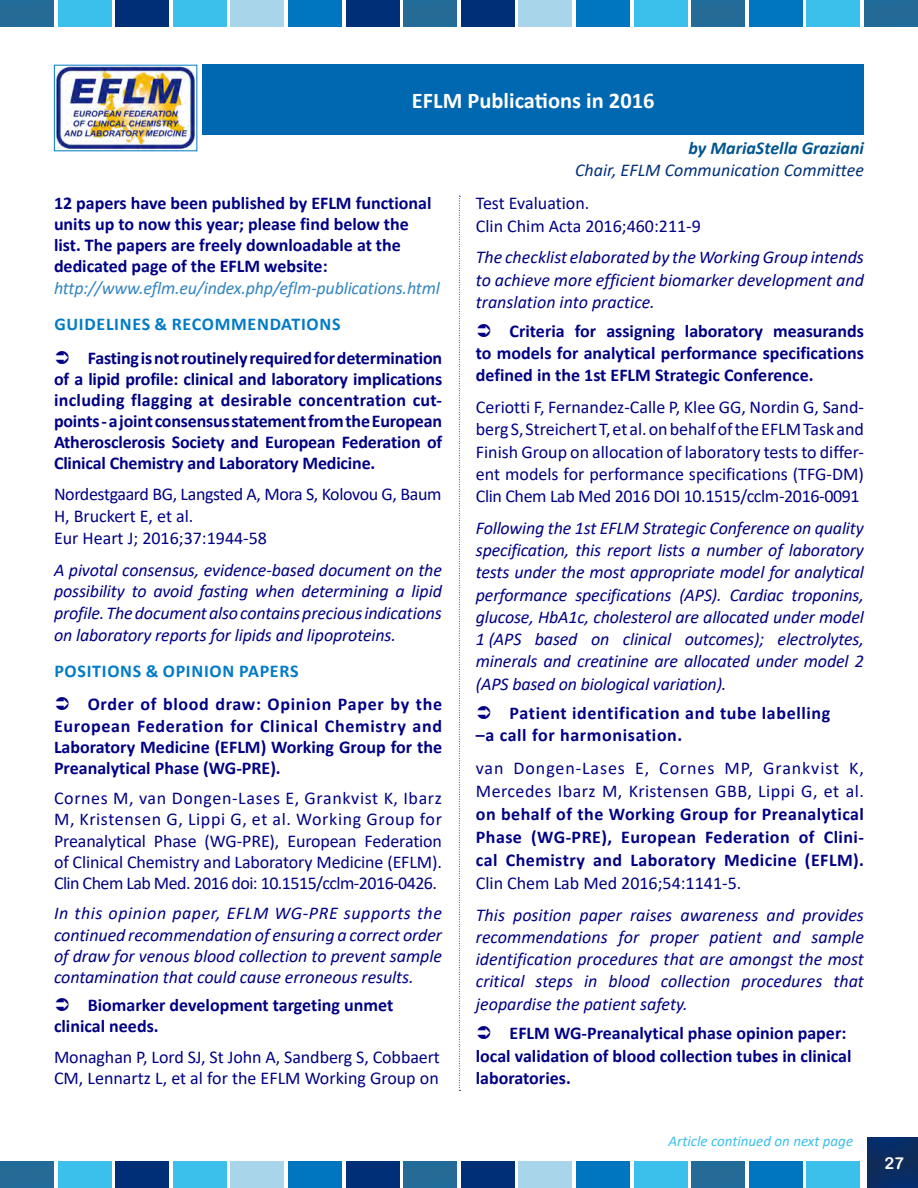
<style>
.page{position:relative;width:918px;height:1188px;background:#fff}
.page>*{position:absolute;margin:0;border:0;box-sizing:border-box;transform-origin:0 0}
.t1{font:700 22.5px "Calibri";color:#fff}
.t2{font:italic 18px/22.4px "Calibri";letter-spacing:-.005em;color:#000084;text-align:justify}
.t3{font:700 18px/21px "Calibri";color:#000084;text-align:justify}
.t4{font:18px/21px "Calibri";color:#000084;text-align:justify}
.t5{font:18px/21.8px "Calibri";letter-spacing:-.02em;color:#000084}
.t6{font:18px/23px "Calibri";letter-spacing:.025em;color:#000084}
.t7{font:700 18px/22.2px "Calibri";letter-spacing:.035em;color:#000084}
.t8{font:italic 18px "Calibri";letter-spacing:-.01em;color:#3385c1}
.t9{font:700 18px "Calibri";letter-spacing:.04em;color:#007bc6}
.t10{font:italic 18px "Calibri";color:#002f78}
.t11{font:italic 700 18px "Calibri";color:#00548f}
.t12{font:16.5px "Arial Rounded MT Bold";color:#fff}
.t13{font:italic 15px "Calibri";color:#3bc0eb}
</style>
<div class="page">
<div style="left:0;top:0;width:54px;height:28px;background:#246b97"></div>
<div style="left:861px;top:0;width:57px;height:27px;background:#246a97"></div>
<div style="left:576px;top:0;width:54px;height:27px;background:#0076c1"></div>
<div style="left:634px;top:0;width:54px;height:27px;background:#3bc0eb"></div>
<div style="left:519px;top:0;width:53px;height:27px;background:#a8d5ea"></div>
<div style="left:461px;top:0;width:54px;height:27px;background:#002f78"></div>
<div style="left:402px;top:0;width:55px;height:28px;background:#246b97"></div>
<div style="left:288px;top:0;width:54px;height:27px;background:#0076c1"></div>
<div style="left:173px;top:0;width:54px;height:27px;background:#3bc0eb"></div>
<div style="left:230px;top:0;width:54px;height:27px;background:#a8d5ea"></div>
<div style="left:346px;top:0;width:53px;height:27px;background:#002f78"></div>
<div style="left:807px;top:0;width:53px;height:27px;background:#3bc0eb"></div>
<div style="left:58px;top:0;width:53px;height:27px;background:#3bc0eb"></div>
<div style="left:115px;top:0;width:54px;height:27px;background:#002f78"></div>
<div style="left:749px;top:0;width:54px;height:27px;background:#0076c1"></div>
<div style="left:689px;top:0;width:57px;height:28px;background:#246b97"></div>
<div style="left:866px;top:1134px;width:52px;height:54px;background:#000;opacity:.42"></div>
<div style="left:0;top:1159px;width:54px;height:29px;background:#246b97"></div>
<div style="left:576px;top:1161px;width:54px;height:27px;background:#0076c1"></div>
<div style="left:634px;top:1161px;width:54px;height:27px;background:#3bc0eb"></div>
<div style="left:519px;top:1161px;width:53px;height:27px;background:#a8d5ea"></div>
<div style="left:461px;top:1161px;width:54px;height:27px;background:#002f78"></div>
<div style="left:402px;top:1159px;width:55px;height:29px;background:#246b97"></div>
<div style="left:288px;top:1161px;width:54px;height:27px;background:#0076c1"></div>
<div style="left:173px;top:1161px;width:54px;height:27px;background:#3bc0eb"></div>
<div style="left:230px;top:1161px;width:54px;height:27px;background:#a8d5ea"></div>
<div style="left:346px;top:1161px;width:53px;height:27px;background:#002f78"></div>
<div style="left:807px;top:1161px;width:53px;height:27px;background:#3bc0eb"></div>
<div style="left:58px;top:1161px;width:53px;height:27px;background:#3bc0eb"></div>
<div style="left:115px;top:1161px;width:54px;height:27px;background:#002f78"></div>
<div style="left:749px;top:1161px;width:54px;height:27px;background:#0076c1"></div>
<div style="left:689px;top:1159px;width:57px;height:29px;background:#246b97"></div>
<svg style="left:459px;top:196px;width:1px;height:895px"></svg>
<div style="left:202px;top:65px;width:662px;height:70px;background:#0067b1"></div>
<img style="left:56px;top:67px;width:139px;height:82px">
<p class="t1" style="left:412px;top:85px;width:244px">EFLM Publications in 2016</p>
<p class="t3" style="left:54px;top:194px;width:379px;text-align:left">12 papers have been published by EFLM functional units up to now this year; please find below the list. The papers are freely downloadable at the dedicated page of the EFLM website:</p>
<p class="t8" style="left:54px;top:276px;width:387px">http://www.eflm.eu/index.php/eflm-publications.html</p>
<p class="t9" style="left:54px;top:312px;width:288px">GUIDELINES &amp; RECOMMENDATIONS</p>
<p class="t3" style="left:54px;top:348px;width:390px;text-indent:34px">Fasting is not routinely required for determination of a lipid profile: clinical and laboratory implications including flagging at desirable concentration cut&shy;points - a joint consensus statement from the European Atherosclerosis Society and European Federation of Clinical Chemistry and Laboratory Medicine.</p>
<p class="t5" style="left:54px;top:484px;width:389px">Nordestgaard BG, Langsted A, Mora S, Kolovou G, Baum<br>H, Bruckert E, et al.<br>Eur Heart J; 2016;37:1944-58</p>
<p class="t2" style="left:54px;top:558px;width:390px;line-height:21.8px">A pivotal consensus, evidence-based document on the possibility to avoid fasting when determining a lipid profile. The document also contains precious indications on laboratory reports for lipids and lipoproteins.</p>
<p class="t9" style="left:54px;top:659px;width:246px">POSITIONS &amp; OPINION PAPERS</p>
<p class="t3" style="left:54px;top:695px;width:390px;text-indent:34px">Order of blood draw: Opinion Paper by the European Federation for Clinical Chemistry and Laboratory Medicine (EFLM) Working Group for the Preanalytical Phase (WG-PRE).</p>
<p class="t4" style="left:54px;top:789px;width:390px">Cornes M, van Dongen-Lases E, Grankvist K, Ibarz M, Kristensen G, Lippi G, et al. Working Group for Preanalytical Phase (WG-PRE), European Federation of Clinical Chemistry and Laboratory Medicine (EFLM).<br>Clin Chem Lab Med. 2016 doi: 10.1515/cclm-2016-0426.</p>
<p class="t2" style="left:54px;top:902px;width:390px;line-height:21.3px">In this opinion paper, EFLM WG-PRE supports the continued recommendation of ensuring a correct order of draw for venous blood collection to prevent sample contamination that could cause erroneous results.</p>
<p class="t3" style="left:54px;top:996px;width:341px;text-indent:34px">Biomarker development targeting unmet clinical needs.</p>
<p class="t4" style="left:54px;top:1047px;width:387px">Monaghan P, Lord SJ, St John A, Sandberg S, Cobbaert<br>CM, Lennartz L, et al for the EFLM Working Group on</p>
<p class="t11" style="left:689px;top:136px;width:177px">by MariaStella Graziani</p>
<p class="t10" style="left:575px;top:157px;width:290px">Chair, EFLM Communication Committee</p>
<p class="t4" style="left:476px;top:193px;width:227px;line-height:22.2px">Test Evaluation.<br>Clin Chim Acta 2016;460:211-9</p>
<p class="t2" style="left:476px;top:246px;width:390px">The checklist elaborated by the Working Group intends to achieve more efficient biomarker development and translation into practice.</p>
<p class="t3" style="left:476px;top:321px;width:390px;line-height:22.2px;text-indent:34px">Criteria for assigning laboratory measurands to models for analytical performance specifications defined in the 1st EFLM Strategic Conference.</p>
<p class="t4" style="left:476px;top:397px;width:390px;line-height:22.2px">Ceriotti F, Fernandez-Calle P, Klee GG, Nordin G, Sand&shy;berg S, Streichert T, et al. on behalf of the EFLM Task and Finish Group on allocation of laboratory tests to differ&shy;ent models for performance specifications (TFG-DM)<br>Clin Chem Lab Med 2016 DOI 10.1515/cclm-2016-0091</p>
<p class="t2" style="left:476px;top:516px;width:390px">Following the 1st EFLM Strategic Conference on quality specification, this report lists a number of laboratory tests under the most appropriate model for analytical performance specifications (APS). Cardiac troponins, glucose, HbA1c, cholesterol are allocated under model 1 (APS based on clinical outcomes); electrolytes, minerals and creatinine are allocated under model 2 (APS based on biological variation).</p>
<p class="t7" style="left:476px;top:703px;width:356px;text-indent:34px">Patient identification and tube labelling –a call for harmonisation.</p>
<p class="t6" style="left:476px;top:757px;width:390px">van Dongen-Lases E, Cornes MP, Grankvist K,<br>Mercedes Ibarz M, Kristensen GBB, Lippi G, et al.</p>
<p class="t3" style="left:476px;top:804px;width:390px;line-height:23px">on behalf of the Working Group for Preanalytical Phase (WG-PRE), European Federation of Clini&shy;cal Chemistry and Laboratory Medicine (EFLM).</p>
<p class="t4" style="left:476px;top:873px;width:267px">Clin Chem Lab Med 2016;54:1141-5.</p>
<p class="t2" style="left:476px;top:903px;width:390px">This position paper raises awareness and provides recommendations for proper patient and sample identification procedures that are amongst the most critical steps in blood collection procedures that jeopardise the patient safety.</p>
<p class="t3" style="left:476px;top:1023px;width:377px;line-height:22.2px;text-align:left;text-indent:34px">EFLM WG-Preanalytical phase opinion paper: local validation of blood collection tubes in clinical laboratories.</p>
<p class="t13" style="left:669px;top:1130px;width:186px">Article continued on next page</p>
<p class="t12" style="left:884px;top:1153px;width:21px">27</p>
</div>
